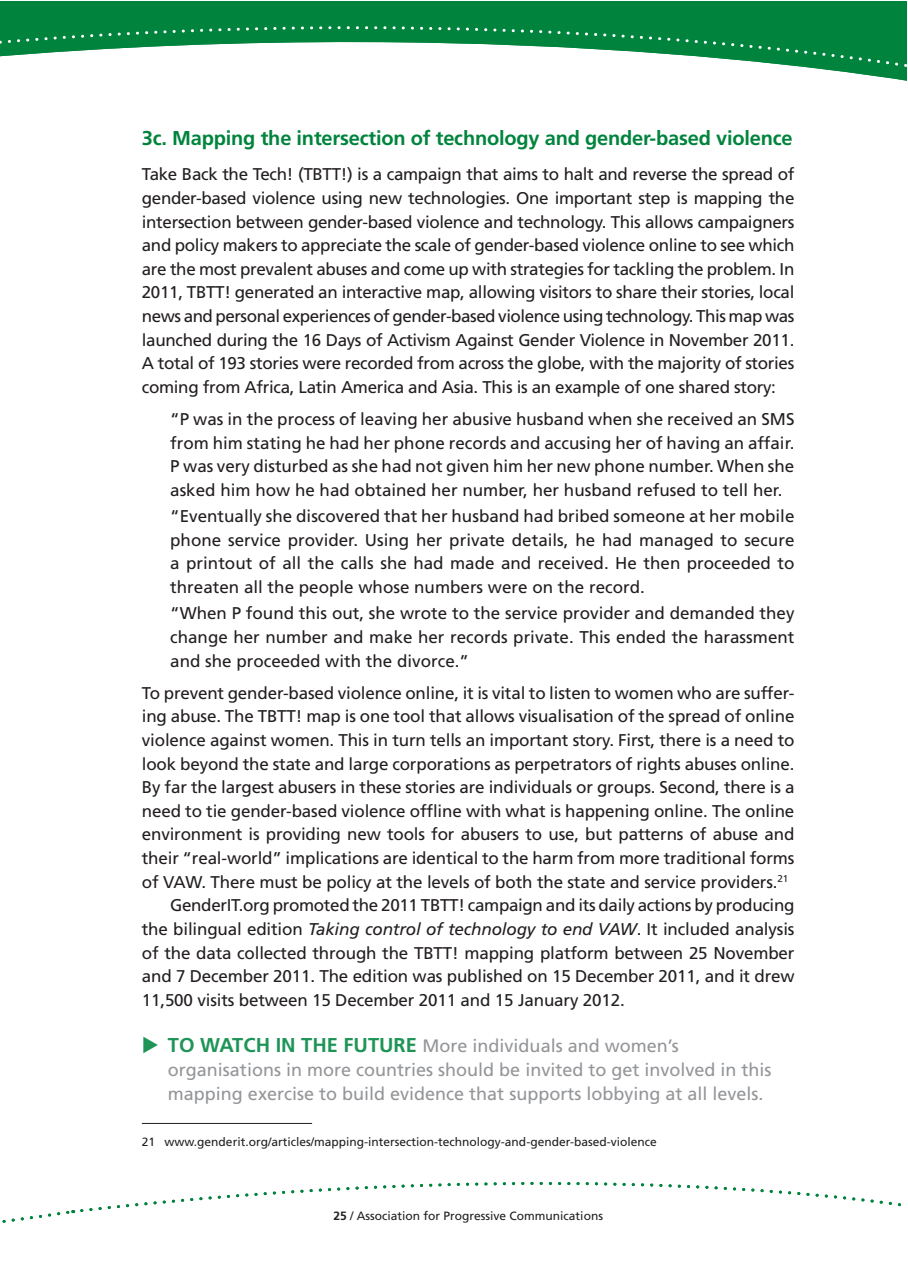
<style>
.page{position:relative;width:908px;height:1276px;background:#fff}
.page>*{position:absolute;margin:0;border:0;box-sizing:border-box;transform-origin:0 0}
.t1{font:700 20px "Frutiger";letter-spacing:-.01em;color:#00843d}
.t2{font:18px/24px "Frutiger";color:#939598}
.t3{font:17px/23.6px "Frutiger";letter-spacing:-.01em;color:#231f20;text-align:justify}
.t4{font:12px "Frutiger";color:#231f20}
.s1{font-style:italic}
.s2{font-weight:700;font-size:20px;color:#1e9557}
.s3{font-family:"Frutiger Bold SC830"}
.s4{font-family:"Frutiger Roman SC830"}
</style>
<div class="page">
<svg style="left:0;top:2px;width:906px;height:72px"></svg>
<svg style="left:80px;top:1182px;width:821px;height:30px"></svg>
<svg style="left:2px;top:1210px;width:72px;height:13px"></svg>
<hr style="left:142px;top:1123px;width:170px;height:1px;background:#231f20">
<p class="t1" style="left:142px;top:127px;width:652px">3c. Mapping the intersection of technology and gender-based violence</p>
<p class="t3" style="left:142px;top:163px;width:654px">Take Back the Tech! (TBTT!) is a campaign that aims to halt and reverse the spread of gender-based violence using new technologies. One important step is mapping the intersection between gender-based violence and technology. This allows campaigners and policy makers to appreciate the scale of gender-based violence online to see which are the most prevalent abuses and come up with strategies for tackling the problem. In 2011, TBTT! generated an interactive map, allowing visitors to share their stories, local news and personal experiences of gender-based violence using technology. This map was launched during the 16 Days of Activism Against Gender Violence in November 2011.<br>A total of 193 stories were recorded from across the globe, with the majority of stories coming from Africa, Latin America and Asia. This is an example of one shared story:</p>
<p class="t3" style="left:170px;top:407px;width:625px">“P was in the process of leaving her abusive husband when she received an SMS from him stating he had her phone records and accusing her of having an affair.<br>P was very disturbed as she had not given him her new phone number. When she asked him how he had obtained her number, her husband refused to tell her.</p>
<p class="t3" style="left:170px;top:504px;width:625px">“Eventually she discovered that her husband had bribed someone at her mobile phone service provider. Using her private details, he had managed to secure a printout of all the calls she had made and received. He then proceeded to threaten all the people whose numbers were on the record.</p>
<p class="t3" style="left:170px;top:602px;width:625px">“When P found this out, she wrote to the service provider and demanded they change her number and make her records private. This ended the harassment and she proceeded with the divorce.”</p>
<p class="t3" style="left:142px;top:681px;width:653px">To prevent gender-based violence online, it is vital to listen to women who are suffer-</p>
<p class="t3" style="left:142px;top:704px;width:653px">ing abuse. The TBTT! map is one tool that allows visualisation of the spread of online</p>
<p class="t3" style="left:142px;top:728px;width:653px">violence against women. This in turn tells an important story. First, there is a need to</p>
<p class="t3" style="left:142px;top:752px;width:654px">look beyond the state and large corporations as perpetrators of rights abuses online.</p>
<p class="t3" style="left:142px;top:775px;width:654px">By far the largest abusers in these stories are individuals or groups. Second, there is a</p>
<p class="t3" style="left:142px;top:799px;width:653px">need to tie gender-based violence offline with what is happening online. The online</p>
<p class="t3" style="left:142px;top:822px;width:653px">environment is providing new tools for abusers to use, but patterns of abuse and</p>
<p class="t3" style="left:142px;top:846px;width:654px">their “real-world” implications are identical to the harm from more traditional forms</p>
<p class="t3" style="left:142px;top:870px;width:647px">of VAW. There must be policy at the levels of both the state and service providers.<sup>21</sup></p>
<p class="t3" style="left:170px;top:893px;width:625px">GenderIT.org promoted the 2011 TBTT! campaign and its daily actions by producing</p>
<p class="t3" style="left:142px;top:917px;width:654px">the bilingual edition <span class="s1">Taking control of technology to end VAW</span>. It included analysis</p>
<p class="t3" style="left:142px;top:941px;width:653px">of the data collected through the TBTT! mapping platform between 25 November</p>
<p class="t3" style="left:142px;top:964px;width:654px">and 7 December 2011. The edition was published on 15 December 2011, and it drew</p>
<p class="t3" style="left:142px;top:988px;width:484px">11,500 visits between 15 December 2011 and 15 January 2012.</p>
<p class="t2" style="left:168px;top:1034px;width:605px"><span class="s2">TO WATCH IN THE FUTURE</span> More individuals and women’s organisations in more countries should be invited to get involved in this mapping exercise to build evidence that supports lobbying at all levels.</p>
<p class="t4" style="left:142px;top:1134px;width:516px">21 www.genderit.org/articles/mapping-intersection-technology-and-gender-based-violence</p>
<p class="t4" style="left:333px;top:1208px;width:271px"><span class="s3">25</span> <span class="s4">/</span> Association for Progressive Communications</p>
</div>
